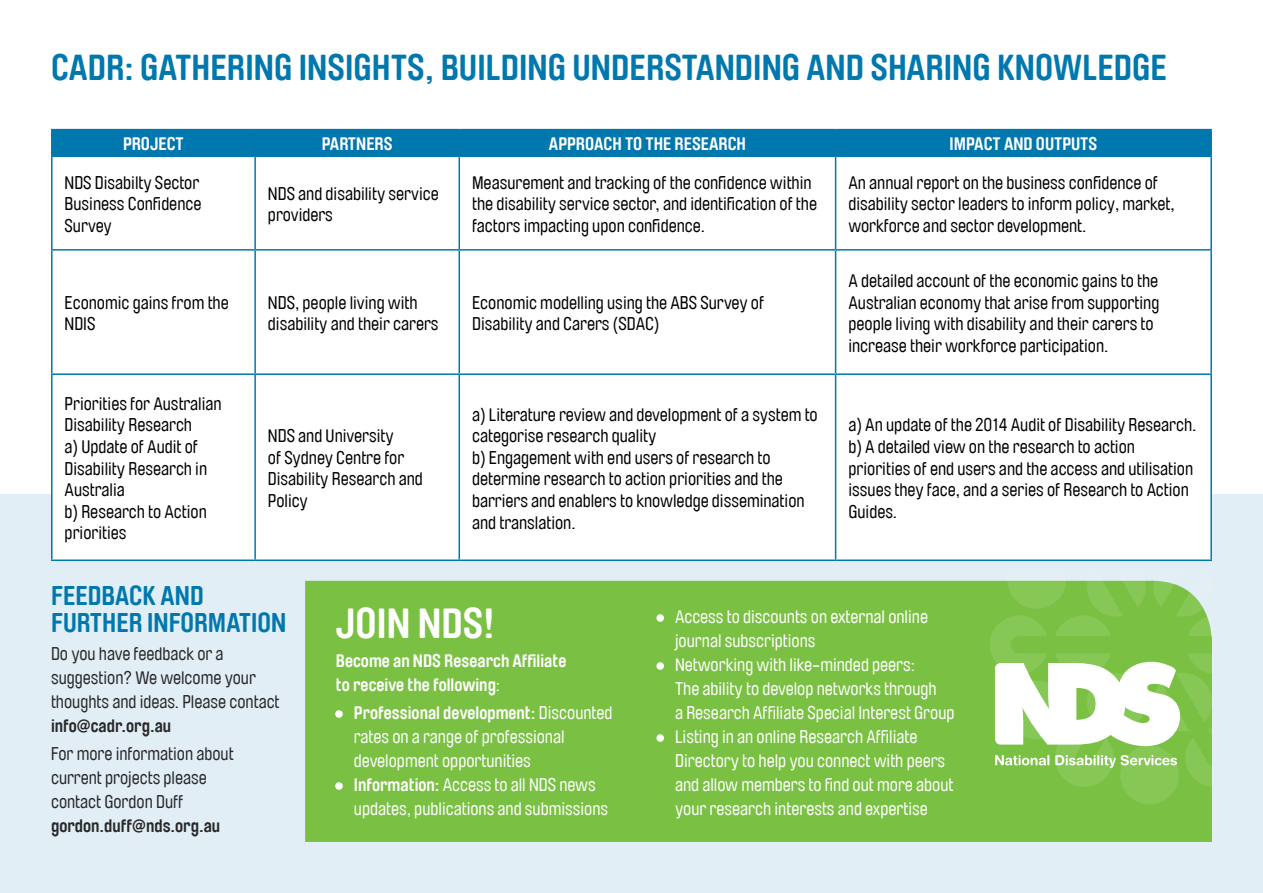
<style>
.page{position:relative;width:1263px;height:893px;background:#fff}
.page>*{position:absolute;margin:0;border:0;box-sizing:border-box;transform-origin:0 0}
.t1{font:700 42px "Brauer Neue";color:#fff}
.t2{font:700 36px "Brauer Neue";color:#0078ae}
.t3{font:700 27px/27px "Brauer Neue";color:#0078ae}
.t4{font:18px/21.6px "Brauer Neue";color:#000}
.t5{font:18px/24px "Brauer Neue";color:#fff}
.t6{font:18px/24px "Brauer Neue";color:#292829}
.t7{font:700 18px/24px "Brauer Neue";color:#fff}
.t8{font:700 18px "Brauer Neue";color:#292829}
.s1{font-weight:400}
.s2{font-weight:700}
</style>
<div class="page">
<div style="left:0;top:495px;width:1263px;height:398px;background:#e1eef5"></div>
<svg style="left:53px;top:375px;width:1157px;height:184px"></svg>
<hr style="left:51px;top:157px;width:2px;height:92px;background:#0078ae">
<hr style="left:254px;top:157px;width:2px;height:92px;background:#0078ae">
<hr style="left:458px;top:157px;width:2px;height:92px;background:#0078ae">
<hr style="left:835px;top:157px;width:1px;height:92px;background:#0078ae">
<hr style="left:1210px;top:157px;width:2px;height:92px;background:#0078ae">
<hr style="left:51px;top:129px;width:204px;height:1px;background:#0078ae">
<hr style="left:51px;top:130px;width:2px;height:26px;background:#0078ae">
<hr style="left:255px;top:129px;width:204px;height:1px;background:#0078ae">
<hr style="left:459px;top:129px;width:377px;height:1px;background:#0078ae">
<hr style="left:836px;top:129px;width:376px;height:1px;background:#0078ae">
<div style="left:53px;top:130px;width:1157px;height:26px;background:#0078ae"></div>
<hr style="left:1210px;top:130px;width:2px;height:26px;background:#0078ae">
<hr style="left:51px;top:156px;width:204px;height:1px;background:#0078ae">
<hr style="left:255px;top:156px;width:204px;height:1px;background:#0078ae">
<hr style="left:459px;top:156px;width:377px;height:1px;background:#0078ae">
<hr style="left:836px;top:156px;width:376px;height:1px;background:#0078ae">
<hr style="left:51px;top:249px;width:204px;height:2px;background:#0078ae">
<hr style="left:51px;top:251px;width:2px;height:122px;background:#0078ae">
<hr style="left:255px;top:249px;width:204px;height:2px;background:#0078ae">
<hr style="left:254px;top:251px;width:2px;height:122px;background:#0078ae">
<hr style="left:459px;top:249px;width:377px;height:2px;background:#0078ae">
<hr style="left:458px;top:251px;width:2px;height:122px;background:#0078ae">
<hr style="left:836px;top:249px;width:376px;height:2px;background:#0078ae">
<hr style="left:835px;top:251px;width:1px;height:122px;background:#0078ae">
<hr style="left:1210px;top:251px;width:2px;height:122px;background:#0078ae">
<hr style="left:51px;top:373px;width:204px;height:2px;background:#0078ae">
<hr style="left:51px;top:375px;width:2px;height:184px;background:#0078ae">
<hr style="left:255px;top:373px;width:204px;height:2px;background:#0078ae">
<hr style="left:254px;top:375px;width:2px;height:184px;background:#0078ae">
<hr style="left:459px;top:373px;width:377px;height:2px;background:#0078ae">
<hr style="left:458px;top:375px;width:2px;height:184px;background:#0078ae">
<hr style="left:836px;top:373px;width:376px;height:2px;background:#0078ae">
<hr style="left:835px;top:375px;width:1px;height:184px;background:#0078ae">
<hr style="left:1210px;top:375px;width:2px;height:184px;background:#0078ae">
<hr style="left:51px;top:559px;width:204px;height:2px;background:#0078ae">
<hr style="left:255px;top:559px;width:204px;height:2px;background:#0078ae">
<hr style="left:459px;top:559px;width:377px;height:2px;background:#0078ae">
<hr style="left:836px;top:559px;width:376px;height:2px;background:#0078ae">
<div style="left:305px;top:581px;width:907px;height:261px;background:#7ac143"></div>
<div style="left:1120px;top:746px;width:59px;height:58px;background:#87c755;border-radius:50%"></div>
<svg style="left:333px;top:708px;width:12px;height:12px"></svg>
<svg style="left:333px;top:780px;width:12px;height:12px"></svg>
<svg style="left:654px;top:612px;width:12px;height:12px"></svg>
<svg style="left:654px;top:660px;width:12px;height:12px"></svg>
<svg style="left:654px;top:732px;width:12px;height:12px"></svg>
<svg style="left:990px;top:580px;width:222px;height:211px;background:#a4d47f"></svg>
<h2 class="t2" style="left:51px;top:47px;width:1117px">CADR: GATHERING INSIGHTS, BUILDING UNDERSTANDING AND SHARING KNOWLEDGE</h2>
<p class="t7" style="left:123px;top:132px;width:62px">PROJECT</p>
<p class="t7" style="left:322px;top:132px;width:72px">PARTNERS</p>
<p class="t7" style="left:549px;top:132px;width:199px">APPROACH TO THE RESEARCH</p>
<p class="t7" style="left:949px;top:132px;width:149px">IM PACT AND OUTPUTS</p>
<p class="t4" style="left:65px;top:172px;width:138px;text-align:justify">NDS Disabilty Sector Business Confidence Survey</p>
<p class="t4" style="left:268px;top:183px;width:172px">NDS and disability service providers</p>
<p class="t4" style="left:472px;top:172px;width:346px">Measurement and tracking of the confidence within the disability service sector, and identification of the factors impacting upon confidence.</p>
<p class="t4" style="left:848px;top:172px;width:328px">An annual report on the business confidence of disability sector leaders to inform policy, market, workforce and sector development.</p>
<p class="t4" style="left:65px;top:292px;width:166px">Economic gains from the<br>NDIS</p>
<p class="t4" style="left:268px;top:292px;width:172px">NDS, people living with disability and their carers</p>
<p class="t4" style="left:472px;top:292px;width:293px">Economic modelling using the ABS Survey of<br>Disability and Carers (SDAC)</p>
<p class="t4" style="left:848px;top:270px;width:312px">A detailed account of the economic gains to the Australian economy that arise from supporting people living with disability and their carers to increase their workforce participation.</p>
<p class="t4" style="left:65px;top:393px;width:159px">Priorities for Australian<br>Disability Research<br>a) Update of Audit of<br>Disability Research in<br>Australia<br>b) Research to Action priorities</p>
<p class="t4" style="left:268px;top:425px;width:156px">NDS and University<br>of Sydney Centre for<br>Disability Research and<br>Policy</p>
<p class="t4" style="left:472px;top:404px;width:347px">a) Literature review and development of a system to categorise research quality<br>b) Engagement with end users of research to determine research to action priorities and the barriers and enablers to knowledge dissemination and translation.</p>
<p class="t4" style="left:848px;top:414px;width:350px">a) An update of the 2014 Audit of Disability Research. b) A detailed view on the research to action priorities of end users and the access and utilisation issues they face, and a series of Research to Action Guides.</p>
<h3 class="t3" style="left:51px;top:582px;width:237px">FEEDBACK AND<br>FURTHER INFORMATION</h3>
<p class="t6" style="left:51px;top:642px;width:230px">Do you have feedback or a suggestion? We welcome your thoughts and ideas. Please contact</p>
<p class="t8" style="left:51px;top:716px;width:122px">INFO@CADR.ORG.AU</p>
<p class="t6" style="left:51px;top:742px;width:184px">For more information about current projects please contact Gordon Duff</p>
<p class="t8" style="left:51px;top:816px;width:171px">GORDON.DUFF@NDS.ORG.AU</p>
<h1 class="t1" style="left:336px;top:600px;width:161px">JOIN NDS!</h1>
<p class="t7" style="left:336px;top:648px;width:232px">BECOME AN NDS RESEARCH AFFILIATE<br>TO RECEIVE THE FOLLOWING<span class="s1">:</span></p>
<p class="t5" style="left:354px;top:701px;width:260px;text-indent:-18px"><span class="s2">• PROFESSIONAL DEVELOPMENT:</span> Discounted rates on a range of professional development opportunities</p>
<p class="t5" style="left:354px;top:773px;width:256px;text-indent:-18px"><span class="s2">• INFORMATION:</span> Access to all NDS news updates, publications and submissions</p>
<p class="t5" style="left:675px;top:605px;width:254px;text-indent:-18px"><span class="s2">•</span> Access to discounts on external online journal subscriptions</p>
<p class="t5" style="left:675px;top:653px;width:281px;text-indent:-18px"><span class="s2">•</span> Networking with like-minded peers:<br>The ability to develop networks through<br>a Research Affiliate Special Interest Group</p>
<p class="t5" style="left:675px;top:725px;width:280px;text-indent:-18px"><span class="s2">•</span> Listing in an online Research Affiliate Directory to help you connect with peers and allow members to find out more about your research interests and expertise</p>
</div>
